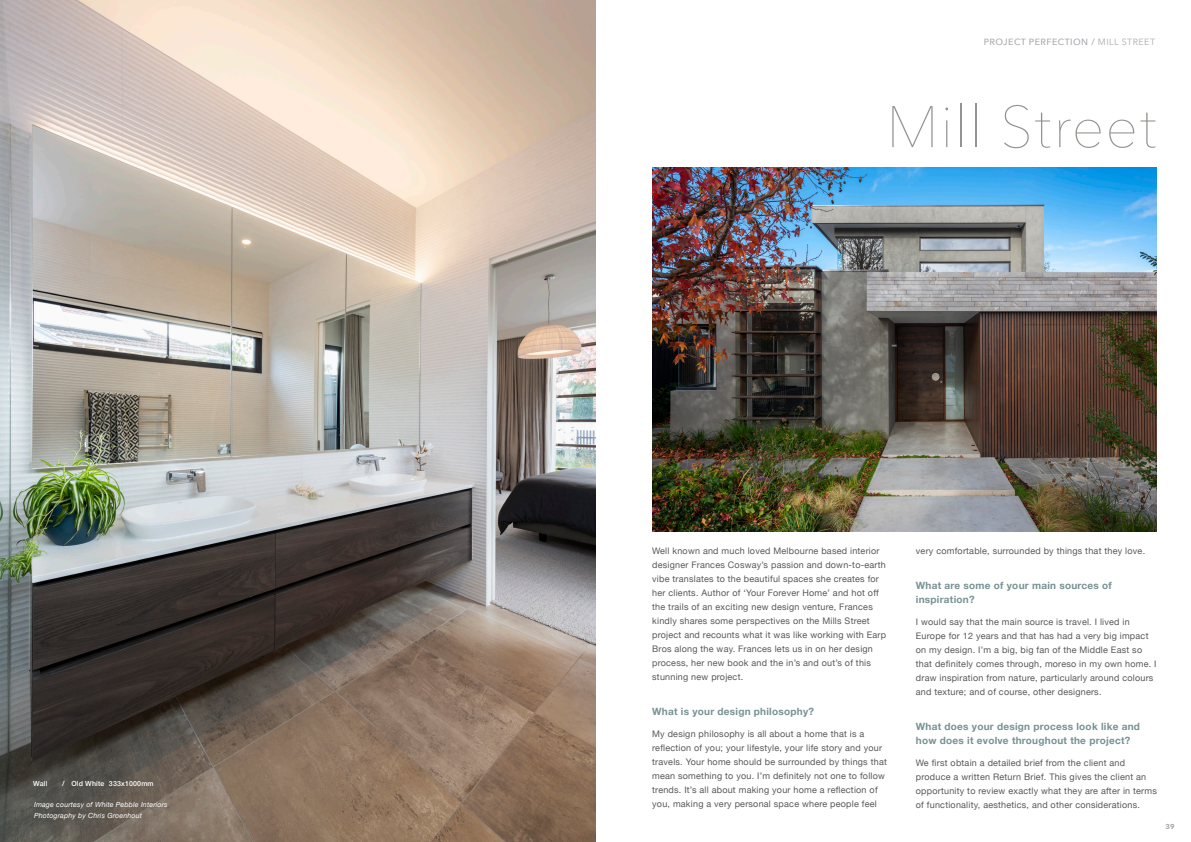
<style>
.page{position:relative;width:1191px;height:842px;background:#fff}
.page>*{position:absolute;margin:0;border:0;box-sizing:border-box;transform-origin:0 0}
.t1{font:200 58px "Avenir Next";letter-spacing:.025em;color:#93948f}
.t2{font:700 10px/14px "Helvetica Neue";letter-spacing:.025em;color:#779193}
.t3{font:9px/14px "Helvetica Neue";letter-spacing:.025em;color:#57585a}
.t4{font:500 9px "Avenir Next";letter-spacing:.05em;color:#a8a9ad}
.t5{font:italic 7px "Helvetica Neue";letter-spacing:.025em;color:#fff}
.t6{font:500 7px "Helvetica Neue";letter-spacing:.025em;color:#fff}
.t7{font:700 7px "Avenir Next";color:#a8a9ad}
.s1{font-weight:400}
</style>
<div class="page">
<img style="left:0;top:0;width:595px;height:842px">
<img style="left:652px;top:168px;width:505px;height:364px">
<p class="t4" style="left:983px;top:34px;width:173px">PROJECT PERFECTION / <span class="s1">MILL STREET</span></p>
<p class="t1" style="left:886px;top:78px;width:272px">Mill Street</p>
<p class="t3" style="left:916px;top:544px;width:231px">very comfortable, surrounded by things that they love.</p>
<p class="t2" style="left:916px;top:578px;width:197px">What are some of your main sources of inspiration?</p>
<p class="t3" style="left:916px;top:615px;width:242px">I would say that the main source is travel. I lived in Europe for 12 years and that has had a very big impact on my design. I’m a big, big fan of the Middle East so that definitely comes through, moreso in my own home. I draw inspiration from nature, particularly around colours and texture; and of course, other designers.</p>
<p class="t2" style="left:916px;top:719px;width:225px">What does your design process look like and how does it evolve throughout the project?</p>
<p class="t3" style="left:916px;top:756px;width:242px">We first obtain a detailed brief from the client and produce a written Return Brief. This gives the client an opportunity to review exactly what they are after in terms</p>
<p class="t3" style="left:652px;top:544px;width:235px">Well known and much loved Melbourne based interior designer Frances Cosway’s passion and down-to-earth vibe translates to the beautiful spaces she creates for her clients. Author of ‘Your Forever Home’ and hot off the trails of an exciting new design venture, Frances kindly shares some perspectives on the Mills Street project and recounts what it was like working with Earp Bros along the way. Frances lets us in on her design process, her new book and the in’s and out’s of this stunning new project.</p>
<p class="t2" style="left:652px;top:704px;width:163px">What is your design philosophy?</p>
<p class="t3" style="left:652px;top:727px;width:236px">My design philosophy is all about a home that is a reflection of you; your lifestyle, your life story and your travels. Your home should be surrounded by things that mean something to you. I’m definitely not one to follow trends. It’s all about making your home a reflection of you, making a very personal space where people feel</p>
<p class="t6" style="left:33px;top:778px;width:16px">Wall</p>
<p class="t6" style="left:62px;top:778px;width:93px">/ Old White 333x1000mm</p>
<p class="t5" style="left:34px;top:800px;width:135px">Image courtesy of White Pebble Interiors</p>
<p class="t3" style="left:916px;top:798px;width:226px">of functionality, aesthetics, and other considerations.</p>
<p class="t5" style="left:34px;top:811px;width:109px">Photography by Chris Groenhout</p>
<p class="t7" style="left:1165px;top:821px;width:11px">39</p>
</div>
